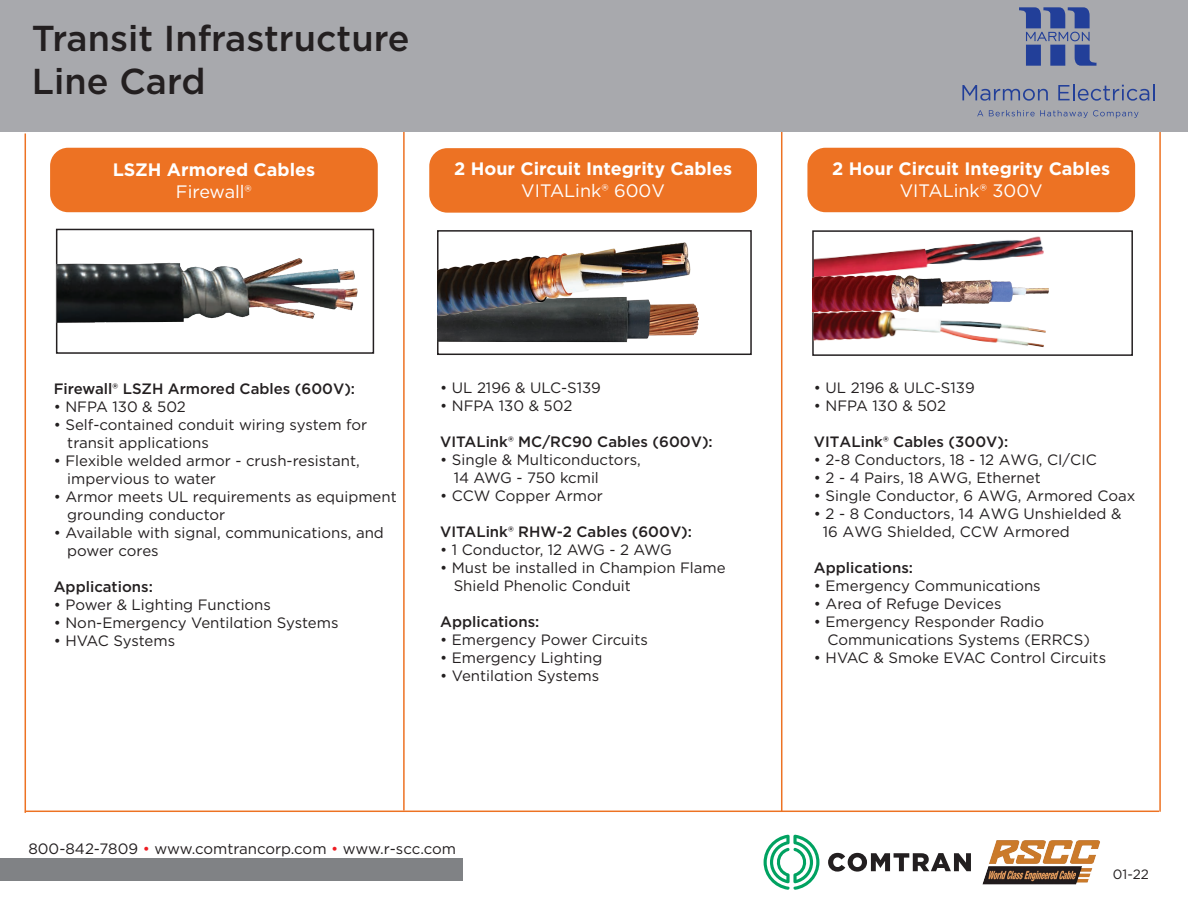
<style>
.page{position:relative;width:1188px;height:918px;background:#fff}
.page>*{position:absolute;margin:0;border:0;box-sizing:border-box;transform-origin:0 0}
.t1{font:500 36px/43.2px "Gotham";color:#231f20}
.t2{font:700 18px "Gotham";color:#fff}
.t3{font:18px "Gotham";color:#fff}
.t4{font:15px/18px "Gotham";color:#231f20}
.t5{font:500 15px "Gotham";color:#231f20}
.t6{font:13.5px "Gotham";color:#231f20}
.s1{color:#ee1d23}
</style>
<div class="page">
<hr style="left:403px;top:131px;width:2px;height:680px;background:#ed7223">
<hr style="left:1159px;top:131px;width:2px;height:681px;background:#ed7223">
<hr style="left:781px;top:129px;width:1px;height:682px;background:#ed7223">
<hr style="left:25px;top:134px;width:1px;height:679px;background:#ed7223">
<div style="left:0;top:0;width:1188px;height:131px;background:#a8a9ad"></div>
<svg style="left:1019px;top:7px;width:78px;height:59px"></svg>
<svg style="left:977px;top:110px;width:6px;height:6px"></svg>
<svg style="left:989px;top:110px;width:150px;height:8px"></svg>
<svg style="left:962px;top:85px;width:86px;height:16px"></svg>
<svg style="left:1058px;top:84px;width:97px;height:17px"></svg>
<div style="left:56px;top:229px;width:318px;height:125px;background:#fff;border:2px solid #231f20"></div>
<div style="left:437px;top:230px;width:315px;height:125px;background:#fff;border:2px solid #231f20"></div>
<div style="left:807px;top:148px;width:328px;height:64px;background:#ed7223;border-radius:18px"></div>
<div style="left:429px;top:148px;width:328px;height:65px;background:#ed7223;border-radius:18px"></div>
<div style="left:50px;top:148px;width:328px;height:64px;background:#ed7223;border-radius:18px"></div>
<hr style="left:25px;top:811px;width:1134px;height:1px;background:#ed7223">
<div style="left:0;top:859px;width:463px;height:22px;background:#808285"></div>
<svg style="left:764px;top:835px;width:55px;height:55px"></svg>
<svg style="left:828px;top:853px;width:143px;height:19px"></svg>
<img style="left:982px;top:840px;width:118px;height:45px">
<img style="left:57px;top:251px;width:316px;height:78px">
<img style="left:813px;top:207px;width:252px;height:55px">
<img style="left:438px;top:322px;width:272px;height:33px">
<img style="left:438px;top:235px;width:261px;height:87px">
<div style="left:812px;top:230px;width:321px;height:126px;border:2px solid #231f20"></div>
<img style="left:813px;top:317px;width:240px;height:39px">
<img style="left:812px;top:262px;width:237px;height:55px">
<h1 class="t1" style="left:32px;top:16px;width:379px">Transit Infrastructure<br>Line Card</h1>
<p class="t2" style="left:113px;top:158px;width:204px">LSZH Armored Cables</p>
<p class="t3" style="left:176px;top:180px;width:77px">Firewall®</p>
<p class="t2" style="left:454px;top:157px;width:280px">2 Hour Circuit Integrity Cables</p>
<p class="t3" style="left:521px;top:179px;width:145px">VITALink® 600V</p>
<p class="t5" style="left:54px;top:379px;width:303px">Firewall® LSZH Armored Cables (600V):</p>
<p class="t4" style="left:54px;top:397px;width:134px">• NFPA 130 &amp; 502</p>
<p class="t4" style="left:67px;top:415px;width:301px;text-indent:-14px">• Self-contained conduit wiring system for transit applications</p>
<p class="t4" style="left:67px;top:451px;width:294px;text-indent:-14px">• Flexible welded armor - crush-resistant, impervious to water</p>
<p class="t4" style="left:67px;top:487px;width:331px;text-indent:-14px">• Armor meets UL requirements as equipment grounding conductor</p>
<p class="t4" style="left:67px;top:523px;width:318px;text-indent:-14px">• Available with signal, communications, and power cores</p>
<p class="t5" style="left:54px;top:577px;width:101px">Applications:</p>
<p class="t4" style="left:54px;top:595px;width:219px">• Power &amp; Lighting Functions</p>
<p class="t4" style="left:54px;top:613px;width:286px">• Non-Emergency Ventilation Systems</p>
<p class="t4" style="left:54px;top:631px;width:123px">• HVAC Systems</p>
<p class="t4" style="left:440px;top:378px;width:162px">• UL 2196 &amp; ULC-S139</p>
<p class="t4" style="left:440px;top:396px;width:134px">• NFPA 130 &amp; 502</p>
<p class="t5" style="left:440px;top:432px;width:274px">VITALink® MC/RC90 Cables (600V):</p>
<p class="t4" style="left:454px;top:450px;width:189px;text-indent:-14px">• Single &amp; Multiconductors,<br>14 AWG - 750 kcmil</p>
<p class="t4" style="left:440px;top:486px;width:164px">• CCW Copper Armor</p>
<p class="t5" style="left:440px;top:522px;width:253px">VITALink® RHW-2 Cables (600V):</p>
<p class="t4" style="left:440px;top:540px;width:233px">• 1 Conductor, 12 AWG - 2 AWG</p>
<p class="t4" style="left:454px;top:558px;width:273px;text-indent:-14px">• Must be installed in Champion Flame<br>Shield Phenolic Conduit</p>
<p class="t5" style="left:440px;top:612px;width:101px">Applications:</p>
<p class="t4" style="left:440px;top:630px;width:209px">• Emergency Power Circuits</p>
<p class="t4" style="left:440px;top:648px;width:164px">• Emergency Lighting</p>
<p class="t4" style="left:440px;top:666px;width:160px">• Ventilation Systems</p>
<p class="t4" style="left:28px;top:840px;width:429px">800-842-7809 <span class="s1">•</span> www.comtrancorp.com <span class="s1">•</span> www.r-scc.com</p>
<p class="t2" style="left:832px;top:157px;width:280px">2 Hour Circuit Integrity Cables</p>
<p class="t3" style="left:900px;top:179px;width:145px">VITALink® 300V</p>
<p class="t4" style="left:814px;top:378px;width:162px">• UL 2196 &amp; ULC-S139</p>
<p class="t4" style="left:814px;top:396px;width:134px">• NFPA 130 &amp; 502</p>
<p class="t5" style="left:814px;top:432px;width:196px">VITALink® Cables (300V):</p>
<p class="t4" style="left:814px;top:450px;width:284px">• 2-8 Conductors, 18 - 12 AWG, CI/CIC</p>
<p class="t4" style="left:814px;top:468px;width:228px">• 2 - 4 Pairs, 18 AWG, Ethernet</p>
<p class="t4" style="left:814px;top:486px;width:323px">• Single Conductor, 6 AWG, Armored Coax</p>
<p class="t4" style="left:823px;top:504px;width:300px;text-indent:-9px">• 2 - 8 Conductors, 14 AWG Unshielded &amp;<br>16 AWG Shielded, CCW Armored</p>
<p class="t5" style="left:814px;top:558px;width:101px">Applications:</p>
<p class="t4" style="left:814px;top:576px;width:228px">• Emergency Communications</p>
<p class="t4" style="left:814px;top:594px;width:189px">• Area of Refuge Devices</p>
<p class="t4" style="left:827px;top:612px;width:264px;text-indent:-14px">• Emergency Responder Radio<br>Communications Systems (ERRCS)</p>
<p class="t4" style="left:814px;top:648px;width:294px">• HVAC &amp; Smoke EVAC Control Circuits</p>
<p class="t6" style="left:1113px;top:866px;width:38px">01-22</p>
</div>
